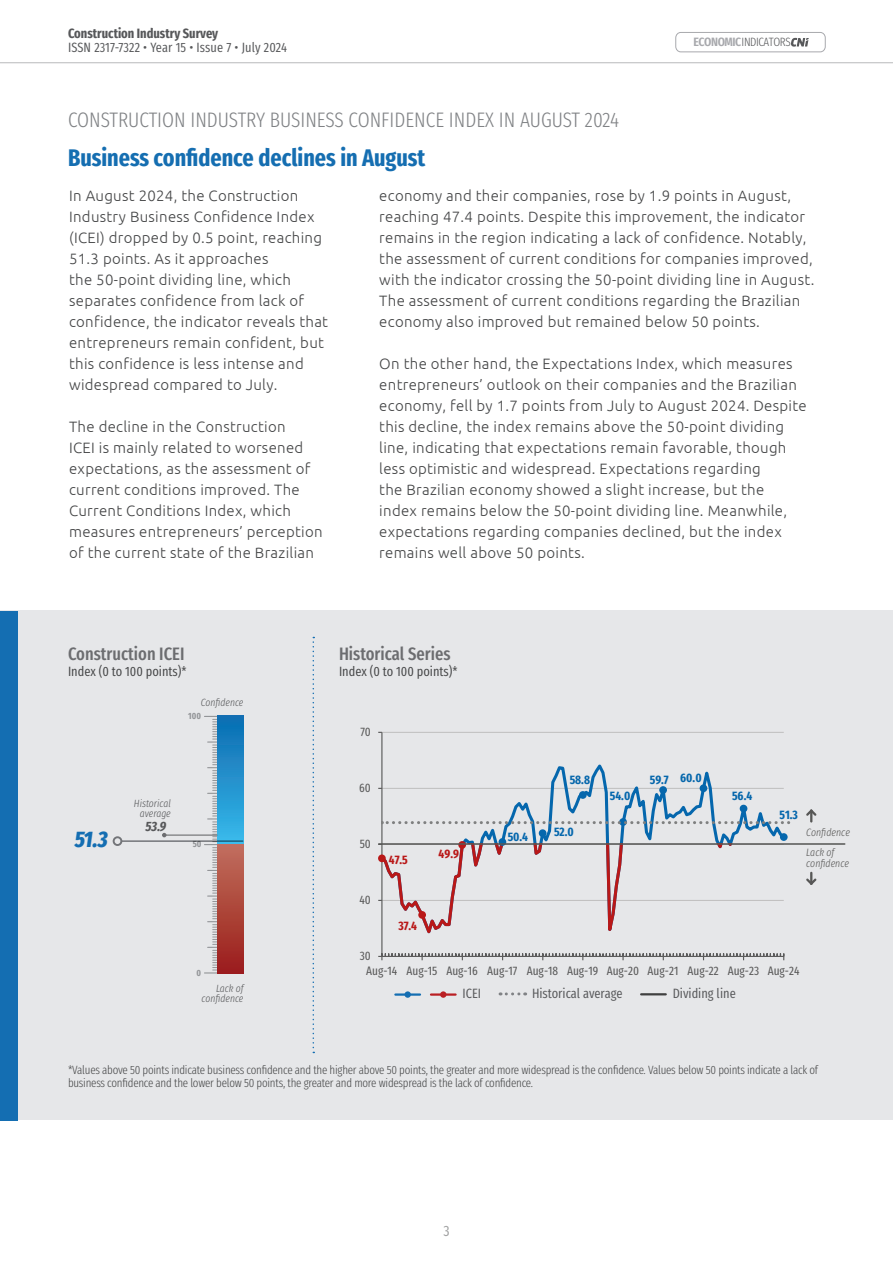
<style>
.page{position:relative;width:893px;height:1263px;background:#fff}
.page>*{position:absolute;margin:0;border:0;box-sizing:border-box;transform-origin:0 0}
.SUBTITULO_azul{font:700 24px "Fira Sans Compressed";color:#156eb1}
.GRA_TAB_-_Subtítulo_preto{font:italic 800 22.5px "Fira Sans Compressed";color:#146eb2}
.SECÇÃO{font:300 21px "Fira Sans Compressed";color:#808285}
.GRA_TAB_-Título_cinza_escuro{font:500 18px "Fira Sans Compressed";color:#6c6d70}
.CORPO_DE_TEXTO_2024{font:300 15px/21px "Ubuntu";letter-spacing:.02em;color:#454647}
.t1{font:15px "Fira Sans Compressed";color:#454647}
.inGRA_legendas{font:13.5px "Fira Sans Compressed";color:#57585a}
.GRA_TAB_-_Subtítulo_preto-2{font:13.5px "Fira Sans Compressed";color:#454647}
.t2{font:700 13.5px "Fira Sans Compressed";color:#57585a}
.t3{font:italic 700 13.5px "Fira Sans Compressed";color:#57585a}
.t4{font:12.3px "Fira Sans Compressed";color:#5a5a5a}
.t5{font:700 12.3px "Fira Sans Compressed";letter-spacing:-.005em;color:#0567ad}
.t6{font:700 12.3px "Fira Sans Compressed";letter-spacing:-.005em;color:#0667ac}
.t7{font:700 12.3px "Fira Sans Compressed";color:#b91818}
.GRA_TAB_-_NOTAS{font:300 12px "Fira Sans Compressed";letter-spacing:-.02em;color:#454647}
.t8{font:300 12px "Fira Sans Compressed";letter-spacing:-.035em;color:#57585a}
.t9{font:italic 300 10.65px/20.5px "Fira Sans Compressed";color:#575756}
.inGRA_legendas-2{font:italic 300 10.5px "Fira Sans Compressed";color:#57585a}
.t10{font:700 9px "Fira Sans Compressed";color:#939598}
.s1{font-weight:600;color:#a8a9ad}
</style>
<div class="page">
<hr style="left:0;top:62px;width:893px;height:1px;background:#808285">
<div style="left:675px;top:32px;width:151px;height:20px;border:1px solid #a8a9ad;border-radius:5px"></div>
<svg style="left:791px;top:38px;width:18px;height:9px"></svg>
<div style="left:0;top:610px;width:893px;height:510px;background:#e6e7e9"></div>
<div style="left:0;top:611px;width:17px;height:509px;background:#146eb2"></div>
<svg style="left:313px;top:637px;width:1px;height:416px"></svg>
<svg style="left:204px;top:716px;width:13px;height:257px"></svg>
<div style="left:217px;top:716px;width:26px;height:128px;background:linear-gradient(to bottom,#0c6cb1,#39b9ea)"></div>
<div style="left:217px;top:844px;width:26px;height:129px;background:linear-gradient(to bottom,#c1705d,#9b1d1a)"></div>
<hr style="left:164px;top:834px;width:53px;height:2px;background:#6c6d70">
<svg style="left:162px;top:833px;width:4px;height:4px"></svg>
<hr style="left:121px;top:840px;width:122px;height:2px;background:#808285">
<div style="left:113px;top:836px;width:9px;height:10px;border:2px solid #808285;border-radius:50%"></div>
<hr style="left:382px;top:732px;width:402px;height:1px;background:#bfbebe">
<hr style="left:381px;top:732px;width:1px;height:224px;background:#5a5a5a">
<svg style="left:382px;top:759px;width:402px;height:84px"></svg>
<svg style="left:378px;top:843px;width:407px;height:118px"></svg>
<div style="left:378px;top:854px;width:8px;height:8px;background:#b91818;border-radius:50%"></div>
<div style="left:700px;top:784px;width:7px;height:8px;background:#0667ac;border-radius:50%"></div>
<div style="left:418px;top:911px;width:8px;height:8px;background:#b91818;border-radius:50%"></div>
<div style="left:458px;top:841px;width:8px;height:8px;background:#b91818;border-radius:50%"></div>
<div style="left:499px;top:838px;width:7px;height:8px;background:#0567ad;border-radius:50%"></div>
<div style="left:539px;top:829px;width:7px;height:8px;background:#0567ad;border-radius:50%"></div>
<div style="left:579px;top:791px;width:8px;height:8px;background:#0667ac;border-radius:50%"></div>
<svg style="left:619px;top:818px;width:8px;height:8px"></svg>
<div style="left:659px;top:786px;width:8px;height:8px;background:#0667ac;border-radius:50%"></div>
<div style="left:740px;top:805px;width:7px;height:7px;background:#0667ac;border-radius:50%"></div>
<div style="left:780px;top:833px;width:8px;height:8px;background:#0567ad;border-radius:50%"></div>
<svg style="left:806px;top:809px;width:10px;height:13px"></svg>
<svg style="left:806px;top:872px;width:10px;height:13px"></svg>
<hr style="left:379px;top:843px;width:466px;height:2px;background:#575856">
<svg style="left:382px;top:821px;width:409px;height:3px"></svg>
<svg style="left:404px;top:991px;width:7px;height:7px"></svg>
<hr style="left:395px;top:993px;width:25px;height:3px;background:#146eb2">
<div style="left:440px;top:991px;width:6px;height:7px;background:#ba2024;border-radius:50%"></div>
<hr style="left:431px;top:993px;width:25px;height:3px;background:#ba2024">
<svg style="left:500px;top:992px;width:26px;height:3px"></svg>
<hr style="left:641px;top:993px;width:25px;height:2px;background:#404040">
<p class="t2" style="left:68px;top:22px;width:152px">Construction Industry Survey</p>
<p class="inGRA_legendas" style="left:68px;top:37px;width:221px">ISSN 2317-7322 • Year 15 • Issue 7 • July 2024</p>
<p class="t8" style="left:693px;top:34px;width:99px"><span class="s1">ECONOMIC</span>INDICATORS</p>
<p class="SECÇÃO" style="left:68px;top:105px;width:553px">CONSTRUCTION INDUSTRY BUSINESS CONFIDENCE INDEX IN AUGUST 2024</p>
<p class="SUBTITULO_azul" style="left:68px;top:137px;width:359px">Business confidence declines in August</p>
<p class="CORPO_DE_TEXTO_2024" style="left:379px;top:185px;width:437px">economy and their companies, rose by 1.9 points in August, reaching 47.4 points. Despite this improvement, the indicator remains in the region indicating a lack of confidence. Notably, the assessment of current conditions for companies improved, with the indicator crossing the 50-point dividing line in August.<br>The assessment of current conditions regarding the Brazilian economy also improved but remained below 50 points.</p>
<p class="CORPO_DE_TEXTO_2024" style="left:379px;top:353px;width:429px">On the other hand, the Expectations Index, which measures entrepreneurs’ outlook on their companies and the Brazilian economy, fell by 1.7 points from July to August 2024. Despite this decline, the index remains above the 50-point dividing line, indicating that expectations remain favorable, though less optimistic and widespread. Expectations regarding<br>the Brazilian economy showed a slight increase, but the<br>index remains below the 50-point dividing line. Meanwhile, expectations regarding companies declined, but the index remains well above 50 points.</p>
<p class="CORPO_DE_TEXTO_2024" style="left:69px;top:185px;width:260px">In August 2024, the Construction Industry Business Confidence Index (ICEI) dropped by 0.5 point, reaching 51.3 points. As it approaches<br>the 50-point dividing line, which separates confidence from lack of confidence, the indicator reveals that entrepreneurs remain confident, but this confidence is less intense and widespread compared to July.</p>
<p class="CORPO_DE_TEXTO_2024" style="left:69px;top:416px;width:255px">The decline in the Construction<br>ICEI is mainly related to worsened expectations, as the assessment of current conditions improved. The Current Conditions Index, which measures entrepreneurs’ perception of the current state of the Brazilian</p>
<p class="GRA_TAB_-Título_cinza_escuro" style="left:68px;top:640px;width:118px">Construction ICEI</p>
<p class="GRA_TAB_-_Subtítulo_preto-2" style="left:68px;top:662px;width:120px">Index (0 to 100 points)*</p>
<p class="inGRA_legendas-2" style="left:201px;top:694px;width:44px">Confidence</p>
<p class="t10" style="left:188px;top:709px;width:14px">100</p>
<p class="GRA_TAB_-_Subtítulo_preto" style="left:75px;top:820px;width:35px">51.3</p>
<p class="inGRA_legendas-2" style="left:134px;top:796px;width:38px">Historical</p>
<p class="inGRA_legendas-2" style="left:140px;top:806px;width:32px">average</p>
<p class="t3" style="left:146px;top:815px;width:22px">53.9</p>
<p class="t10" style="left:193px;top:837px;width:10px">50</p>
<p class="t10" style="left:196px;top:965px;width:6px">0</p>
<p class="inGRA_legendas-2" style="left:216px;top:981px;width:29px">Lack of</p>
<p class="inGRA_legendas-2" style="left:202px;top:991px;width:43px">confidence</p>
<p class="GRA_TAB_-Título_cinza_escuro" style="left:339px;top:640px;width:113px">Historical Series</p>
<p class="GRA_TAB_-_Subtítulo_preto-2" style="left:339px;top:662px;width:120px">Index (0 to 100 points)*</p>
<p class="t4" style="left:360px;top:722px;width:12px">70</p>
<p class="t4" style="left:359px;top:778px;width:13px">60</p>
<p class="t4" style="left:360px;top:834px;width:13px">50</p>
<p class="t4" style="left:359px;top:890px;width:13px">40</p>
<p class="t4" style="left:360px;top:946px;width:12px">30</p>
<p class="t7" style="left:389px;top:849px;width:20px">47.5</p>
<p class="t7" style="left:398px;top:915px;width:20px">37.4</p>
<p class="t7" style="left:439px;top:844px;width:22px">49.9</p>
<p class="t5" style="left:508px;top:827px;width:22px">50.4</p>
<p class="t6" style="left:570px;top:769px;width:22px">58.8</p>
<p class="t5" style="left:554px;top:821px;width:21px">52.0</p>
<p class="t5" style="left:610px;top:785px;width:22px">54.0</p>
<p class="t6" style="left:650px;top:768px;width:53px">59.7 60.0</p>
<p class="t6" style="left:732px;top:786px;width:22px">56.4</p>
<p class="t5" style="left:779px;top:805px;width:20px">51.3</p>
<p class="t9" style="left:806px;top:822px;width:45px">Confidence<br>Lack of</p>
<p class="t9" style="left:806px;top:853px;width:44px">confidence</p>
<p class="t4" style="left:366px;top:962px;width:435px">Aug-14 Aug-15 Aug-16 Aug-17 Aug-18 Aug-19 Aug-20 Aug-21 Aug-22 Aug-23 Aug-24</p>
<p class="inGRA_legendas" style="left:462px;top:983px;width:20px">ICEI</p>
<p class="inGRA_legendas" style="left:532px;top:983px;width:92px">Historical average</p>
<p class="inGRA_legendas" style="left:673px;top:983px;width:65px">Dividing line</p>
<p class="GRA_TAB_-_NOTAS" style="left:68px;top:1061px;width:752px">*Values above 50 points indicate business confidence and the higher above 50 points, the greater and more widespread is the confidence. Values below 50 points indicate a lack of</p>
<p class="GRA_TAB_-_NOTAS" style="left:68px;top:1074px;width:466px">business confidence and the lower below 50 points, the greater and more widespread is the lack of confidence.</p>
<p class="t1" style="left:443px;top:1219px;width:8px">3</p>
</div>
